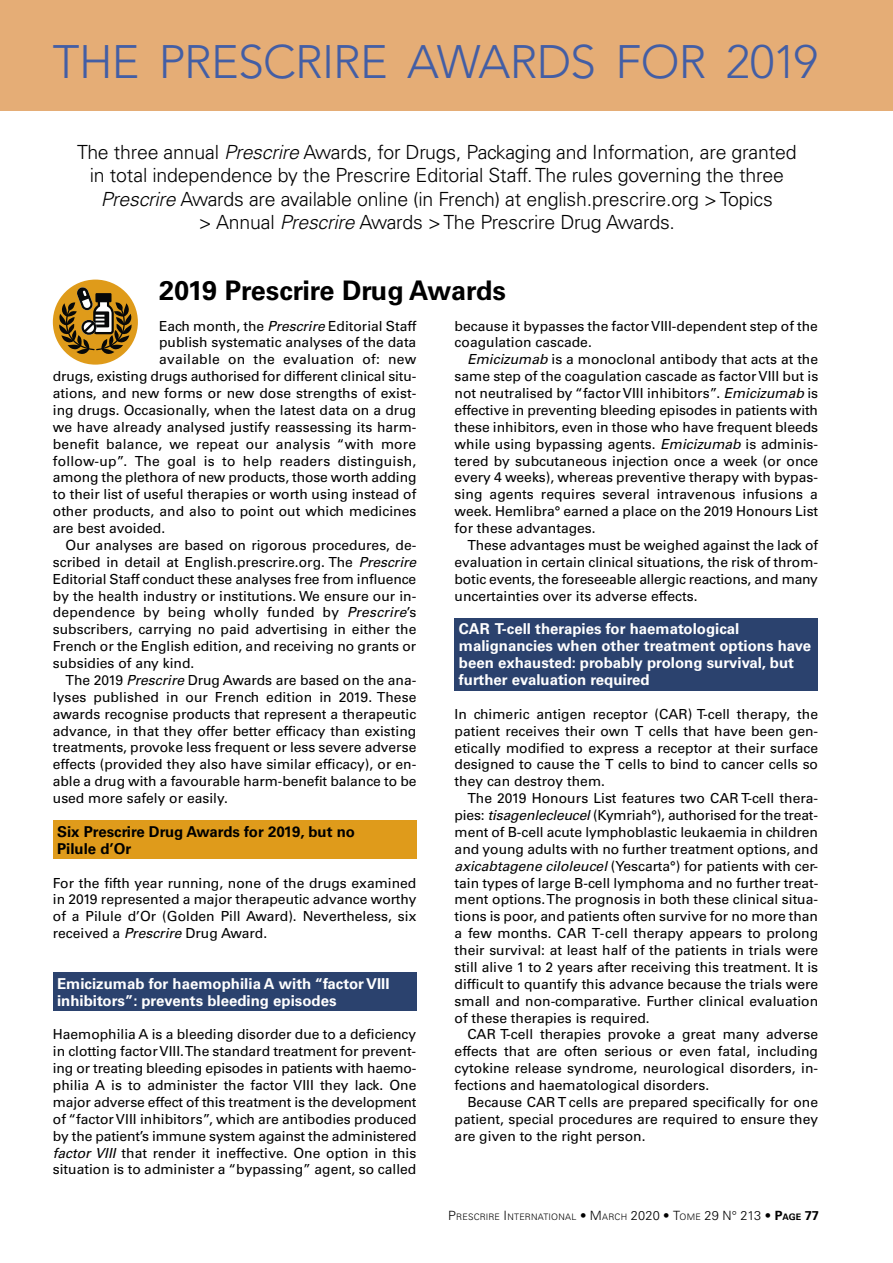
<style>
.page{position:relative;width:893px;height:1263px;background:#fff}
.page>*{position:absolute;margin:0;border:0;box-sizing:border-box;transform-origin:0 0}
.t1{font:300 46.5px "Avenir LT Std";letter-spacing:-.015em;color:#435ea5}
.t2{font:700 27px "Univers LT Std";color:#000}
.t3{font:300 19.5px/23.4px "Univers LT Std";letter-spacing:-.01em;color:#000;text-align:center}
.t4{font:700 15px/16.8px "Univers LT Std";color:#fff}
.t5{font:700 15px/16.8px "Univers LT Std";color:#000}
.t6{font:13.8px/16.8px "Univers LT Std";color:#000;text-align:justify}
.t7{font:13.8px "Univers LT Std";letter-spacing:.02em;color:#000}
.t8{font:300 8.85px "Univers LT Std";letter-spacing:.02em;color:#000}
.s1{font-style:italic}
.s2{font-size:12.75px}
.s3{font-weight:700;font-size:12.75px}
.s4{font-weight:700}
</style>
<div class="page">
<div style="left:0;top:0;width:893px;height:111px;background:#e5ad76"></div>
<div style="left:53px;top:820px;width:363px;height:39px;background:#df9b1b"></div>
<div style="left:53px;top:972px;width:363px;height:39px;background:#2b426e"></div>
<div style="left:53px;top:280px;width:85px;height:85px;background:#df9b1a;border-radius:50%"></div>
<svg style="left:59px;top:287px;width:73px;height:67px"></svg>
<div style="left:455px;top:618px;width:363px;height:72px;background:#2b426e"></div>
<h1 class="t1" style="left:53px;top:34px;width:767px">THE PRESCRIRE AWARDS FOR 2019</h1>
<p class="t3" style="left:77px;top:140px;width:721px">The three annual <span class="s1">Prescrire</span> Awards, for Drugs, Packaging and Information, are granted in total independence by the Prescrire Editorial Staff. The rules governing the three <span class="s1">Prescrire</span> Awards are available online (in French) at english.prescrire.org &gt; Topics<br>&gt; Annual <span class="s1">Prescrire</span> Awards &gt; The Prescrire Drug Awards.</p>
<h2 class="t2" style="left:159px;top:274px;width:348px">2019 Prescrire Drug Awards</h2>
<p class="t6" style="left:159px;top:317px;width:259px">Each month, the <span class="s1">Prescrire</span> Editorial Staff</p>
<p class="t6" style="left:159px;top:334px;width:259px">publish systematic analyses of the data</p>
<p class="t7" style="left:159px;top:351px;width:259px">available on the evaluation of: new</p>
<p class="t6" style="left:53px;top:368px;width:365px">drugs, existing drugs authorised for different clinical situ-</p>
<p class="t6" style="left:53px;top:385px;width:365px">ations, and new forms or new dose strengths of exist-</p>
<p class="t6" style="left:53px;top:402px;width:365px">ing drugs. Occasionally, when the latest data on a drug</p>
<p class="t6" style="left:53px;top:419px;width:365px">we have already analysed justify reassessing its harm-</p>
<p class="t6" style="left:53px;top:435px;width:365px">benefit balance, we repeat our analysis “with more</p>
<p class="t6" style="left:53px;top:452px;width:365px">follow-up”. The goal is to help readers distinguish,</p>
<p class="t6" style="left:53px;top:469px;width:365px">among the plethora of new products, those worth adding</p>
<p class="t6" style="left:53px;top:486px;width:365px">to their list of useful therapies or worth using instead of</p>
<p class="t6" style="left:53px;top:503px;width:365px">other products, and also to point out which medicines</p>
<p class="t6" style="left:53px;top:520px;width:114px">are best avoided.</p>
<p class="t6" style="left:66px;top:537px;width:352px">Our analyses are based on rigorous procedures, de-</p>
<p class="t6" style="left:53px;top:554px;width:365px">scribed in detail at English.prescrire.org. The <span class="s1">Prescrire</span></p>
<p class="t6" style="left:53px;top:570px;width:365px">Editorial Staff conduct these analyses free from influence</p>
<p class="t6" style="left:53px;top:587px;width:365px">by the health industry or institutions. We ensure our in-</p>
<p class="t7" style="left:53px;top:604px;width:365px">dependence by being wholly funded by <span class="s1">Prescrire</span>’s</p>
<p class="t6" style="left:53px;top:621px;width:365px">subscribers, carrying no paid advertising in either the</p>
<p class="t6" style="left:53px;top:638px;width:365px">French or the English edition, and receiving no grants or</p>
<p class="t6" style="left:53px;top:655px;width:143px">subsidies of any kind.</p>
<p class="t6" style="left:66px;top:672px;width:352px">The 2019 <span class="s1">Prescrire</span> Drug Awards are based on the ana-</p>
<p class="t6" style="left:53px;top:689px;width:365px">lyses published in our French edition in 2019. These</p>
<p class="t6" style="left:53px;top:705px;width:365px">awards recognise products that represent a therapeutic</p>
<p class="t6" style="left:53px;top:722px;width:365px">advance, in that they offer better efficacy than existing</p>
<p class="t6" style="left:53px;top:739px;width:365px">treatments, provoke less frequent or less severe adverse</p>
<p class="t6" style="left:53px;top:756px;width:365px">effects (provided they also have similar efficacy), or en-</p>
<p class="t6" style="left:53px;top:773px;width:365px">able a drug with a favourable harm-benefit balance to be</p>
<p class="t6" style="left:53px;top:790px;width:177px">used more safely or easily.</p>
<p class="t5" style="left:57px;top:823px;width:299px">Six Prescrire Drug Awards for 2019, but no<br>Pilule d’Or</p>
<p class="t6" style="left:53px;top:874px;width:365px">For the fifth year running, none of the drugs examined in 2019 represented a major therapeutic advance worthy of a Pilule d’Or (Golden Pill Award). Nevertheless, six received a <span class="s1">Prescrire</span> Drug Award.</p>
<p class="t4" style="left:57px;top:975px;width:334px">Emicizumab for haemophilia A with “factor VIII inhibitors”: prevents bleeding episodes</p>
<p class="t6" style="left:53px;top:1026px;width:365px">Haemophilia A is a bleeding disorder due to a deficiency in clotting factor VIII. The standard treatment for prevent&shy;ing or treating bleeding episodes in patients with haemo&shy;philia A is to administer the factor VIII they lack. One major adverse effect of this treatment is the development of “factor VIII inhibitors”, which are antibodies produced by the patient’s immune system against the administered <span class="s1">factor VIII</span> that render it ineffective. One option in this situation is to administer a “bypassing” agent, so called</p>
<p class="t6" style="left:455px;top:317px;width:365px">because it bypasses the factor VIII-dependent step of the coagulation cascade.</p>
<p class="t6" style="left:455px;top:351px;width:365px;text-indent:13px"><span class="s1">Emicizumab</span> is a monoclonal antibody that acts at the same step of the coagulation cascade as factor VIII but is not neutralised by “factor VIII inhibitors”. <span class="s1">Emicizumab</span> is effective in preventing bleeding episodes in patients with these inhibitors, even in those who have frequent bleeds while using bypassing agents. <span class="s1">Emicizumab</span> is adminis&shy;tered by subcutaneous injection once a week (or once every 4 weeks), whereas preventive therapy with bypas&shy;sing agents requires several intravenous infusions a week. Hemlibra° earned a place on the 2019 Honours List for these advantages.</p>
<p class="t6" style="left:455px;top:537px;width:365px;text-indent:13px">These advantages must be weighed against the lack of evaluation in certain clinical situations, the risk of throm&shy;botic events, the foreseeable allergic reactions, and many uncertainties over its adverse effects.</p>
<p class="t4" style="left:459px;top:621px;width:354px">CAR T-cell therapies for haematological malignancies when other treatment options have been exhausted: probably prolong survival, but further evaluation required</p>
<p class="t6" style="left:455px;top:705px;width:365px">In chimeric antigen receptor (CAR) T-cell therapy, the patient receives their own T cells that have been gen&shy;etically modified to express a receptor at their surface designed to cause the T cells to bind to cancer cells so they can destroy them.</p>
<p class="t6" style="left:455px;top:790px;width:365px;text-indent:13px">The 2019 Honours List features two CAR T-cell thera&shy;pies: <span class="s1">tisagenlecleucel</span> (Kymriah°), authorised for the treat&shy;ment of B-cell acute lymphoblastic leukaemia in children and young adults with no further treatment options, and <span class="s1">axicabtagene ciloleucel</span> (Yescarta°) for patients with cer&shy;tain types of large B-cell lymphoma and no further treat&shy;ment options. The prognosis in both these clinical situa&shy;tions is poor, and patients often survive for no more than a few months. CAR T-cell therapy appears to prolong their survival: at least half of the patients in trials were still alive 1 to 2 years after receiving this treatment. It is difficult to quantify this advance because the trials were small and non-comparative. Further clinical evaluation of these therapies is required.</p>
<p class="t6" style="left:455px;top:1026px;width:365px;text-indent:13px">CAR T-cell therapies provoke a great many adverse effects that are often serious or even fatal, including cytokine release syndrome, neurological disorders, in&shy;fections and haematological disorders.</p>
<p class="t6" style="left:455px;top:1094px;width:365px;text-indent:13px">Because CAR T cells are prepared specifically for one patient, special procedures are required to ensure they are given to the right person.</p>
<p class="t8" style="left:448px;top:1212px;width:372px"><span class="s2">P</span>RESCRIRE <span class="s2">I</span> NTERNATIONAL <span class="s2">• M</span>ARCH <span class="s2">2020 • T</span>OM E <span class="s2">29 N° 213 •</span> <span class="s3">P</span><span class="s4">age</span> <span class="s3">77</span></p>
</div>
